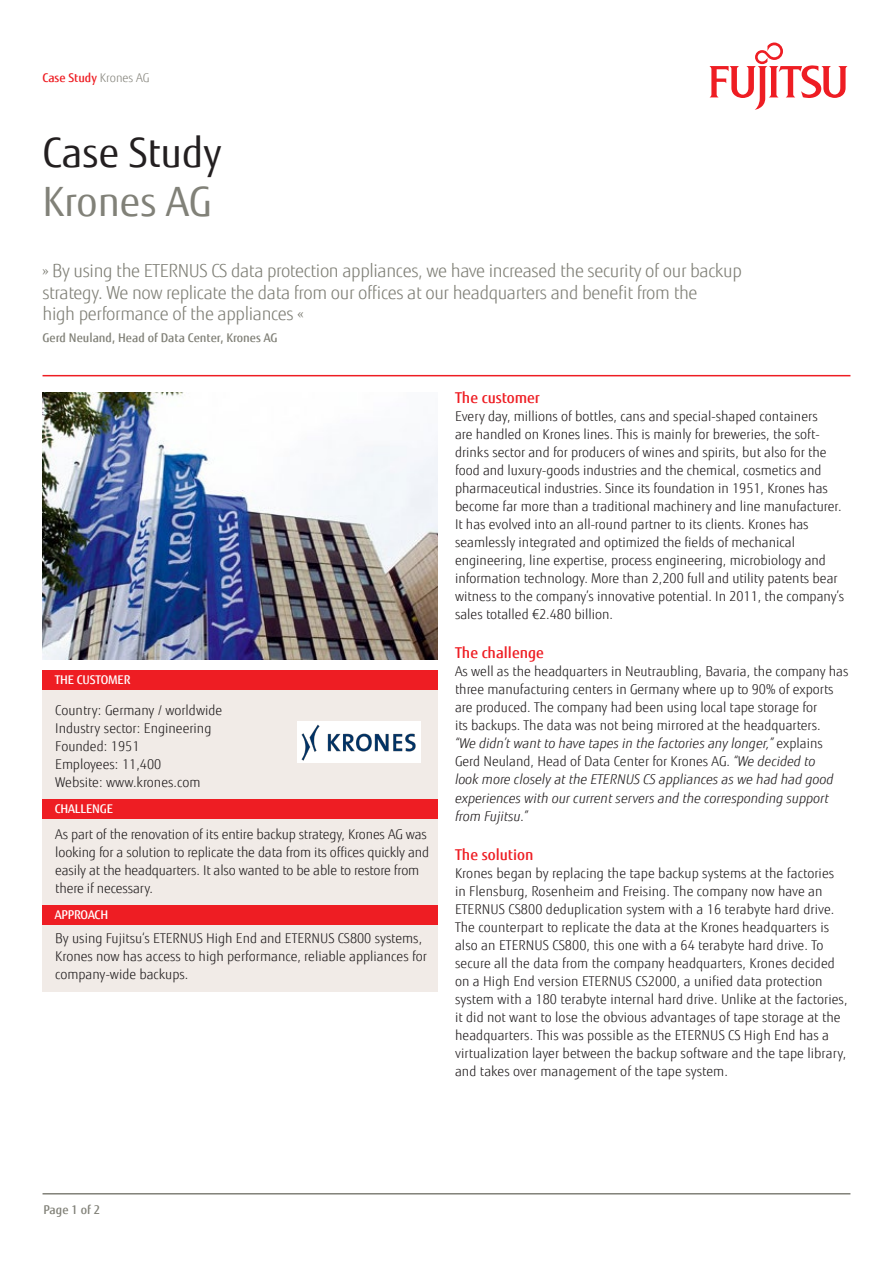
<style>
.page{position:relative;width:893px;height:1263px;background:#fff}
.page>*{position:absolute;margin:0;border:0;box-sizing:border-box;transform-origin:0 0}
.t1{font:40.5px "Fujitsu Sans";color:#231f20}
.t2{font:40.5px "Fujitsu Sans";color:#818178}
.t3{font:300 18px/21.6px "Fujitsu Sans";letter-spacing:-.02em;color:#818178}
.t4{font:500 15px "Fujitsu Sans";color:#ee1d23}
.Copytext{font:300 13.5px/18px "Fujitsu Sans";color:#231f20}
.t5{font:500 12px "Fujitsu Sans";color:#818178}
.t6{font:500 12px "Fujitsu Sans";letter-spacing:-.01em;color:#fff}
.t7{font:500 12px "Fujitsu Sans";color:#ee1d23}
.s1{font-weight:300;color:#87867e}
.s2{font-style:italic}
</style>
<div class="page">
<svg style="left:709px;top:43px;width:139px;height:67px"></svg>
<hr style="left:43px;top:375px;width:807px;height:1px;background:#ee1d23">
<hr style="left:43px;top:1193px;width:807px;height:1px;background:#818178">
<div style="left:43px;top:683px;width:395px;height:309px;background:#f1ebe7"></div>
<div style="left:43px;top:670px;width:395px;height:20px;background:#ee1d23"></div>
<div style="left:43px;top:799px;width:395px;height:20px;background:#ee1d23"></div>
<div style="left:43px;top:905px;width:395px;height:19px;background:#ee1d23"></div>
<img style="left:43px;top:393px;width:395px;height:266px">
<div style="left:297px;top:722px;width:123px;height:41px;background:#fff"></div>
<img style="left:301px;top:724px;width:115px;height:37px">
<p class="t7" style="left:43px;top:70px;width:109px">Case Study <span class="s1">Krones AG</span></p>
<p class="t1" style="left:43px;top:128px;width:181px">Case Study</p>
<p class="t2" style="left:43px;top:176px;width:171px">Krones AG</p>
<p class="t3" style="left:43px;top:260px;width:701px">» By using the ETERNUS CS data protection appliances, we have increased the security of our backup strategy. We now replicate the data from our offices at our headquarters and benefit from the<br>high performance of the appliances «</p>
<p class="t5" style="left:43px;top:330px;width:237px">Gerd Neuland, Head of Data Center, Krones AG</p>
<p class="t6" style="left:55px;top:672px;width:77px">THE CUSTOMER</p>
<p class="Copytext" style="left:55px;top:701px;width:169px">Country: Germany / worldwide</p>
<p class="Copytext" style="left:55px;top:719px;width:158px">Industry sector: Engineering</p>
<p class="Copytext" style="left:55px;top:737px;width:86px">Founded: 1951</p>
<p class="Copytext" style="left:55px;top:755px;width:108px">Employees: 11,400</p>
<p class="Copytext" style="left:55px;top:773px;width:147px">Website: www.krones.com</p>
<p class="t6" style="left:55px;top:801px;width:60px">CHALLENGE</p>
<p class="Copytext" style="left:55px;top:825px;width:375px">As part of the renovation of its entire backup strategy, Krones AG was looking for a solution to replicate the data from its offices quickly and easily at the headquarters. It also wanted to be able to restore from there if necessary.</p>
<p class="t6" style="left:55px;top:907px;width:55px">APPROACH</p>
<p class="Copytext" style="left:55px;top:929px;width:373px">By using Fujitsu‘s ETERNUS High End and ETERNUS CS800 systems,<br>Krones now has access to high performance, reliable appliances for company-wide backups.</p>
<p class="t4" style="left:455px;top:388px;width:86px">The customer</p>
<p class="Copytext" style="left:455px;top:407px;width:391px">Every day, millions of bottles, cans and special-shaped containers<br>are handled on Krones lines. This is mainly for breweries, the soft&shy;drinks sector and for producers of wines and spirits, but also for the food and luxury-goods industries and the chemical, cosmetics and pharmaceutical industries. Since its foundation in 1951, Krones has become far more than a traditional machinery and line manufacturer.<br>It has evolved into an all-round partner to its clients. Krones has seamlessly integrated and optimized the fields of mechanical engineering, line expertise, process engineering, microbiology and information technology. More than 2,200 full and utility patents bear witness to the company’s innovative potential. In 2011, the company’s sales totalled €2.480 billion.</p>
<p class="t4" style="left:455px;top:644px;width:90px">The challenge</p>
<p class="Copytext" style="left:455px;top:663px;width:395px">As well as the headquarters in Neutraubling, Bavaria, the company has three manufacturing centers in Germany where up to 90% of exports are produced. The company had been using local tape storage for<br>its backups. The data was not being mirrored at the headquarters.<br><span class="s2">“We didn’t want to have tapes in the factories any longer,”</span> explains Gerd Neuland, Head of Data Center for Krones AG. <span class="s2">“We decided to<br>look more closely at the ETERNUS CS appliances as we had had good experiences with our current servers and the corresponding support from Fujitsu.”</span></p>
<p class="t4" style="left:455px;top:845px;width:80px">The solution</p>
<p class="Copytext" style="left:455px;top:864px;width:394px">Krones began by replacing the tape backup systems at the factories in Flensburg, Rosenheim and Freising. The company now have an ETERNUS CS800 deduplication system with a 16 terabyte hard drive.<br>The counterpart to replicate the data at the Krones headquarters is also an ETERNUS CS800, this one with a 64 terabyte hard drive. To secure all the data from the company headquarters, Krones decided on a High End version ETERNUS CS2000, a unified data protection system with a 180 terabyte internal hard drive. Unlike at the factories, it did not want to lose the obvious advantages of tape storage at the headquarters. This was possible as the ETERNUS CS High End has a virtualization layer between the backup software and the tape library, and takes over management of the tape system.</p>
<p class="t5" style="left:43px;top:1202px;width:58px">Page 1 of 2</p>
</div>
